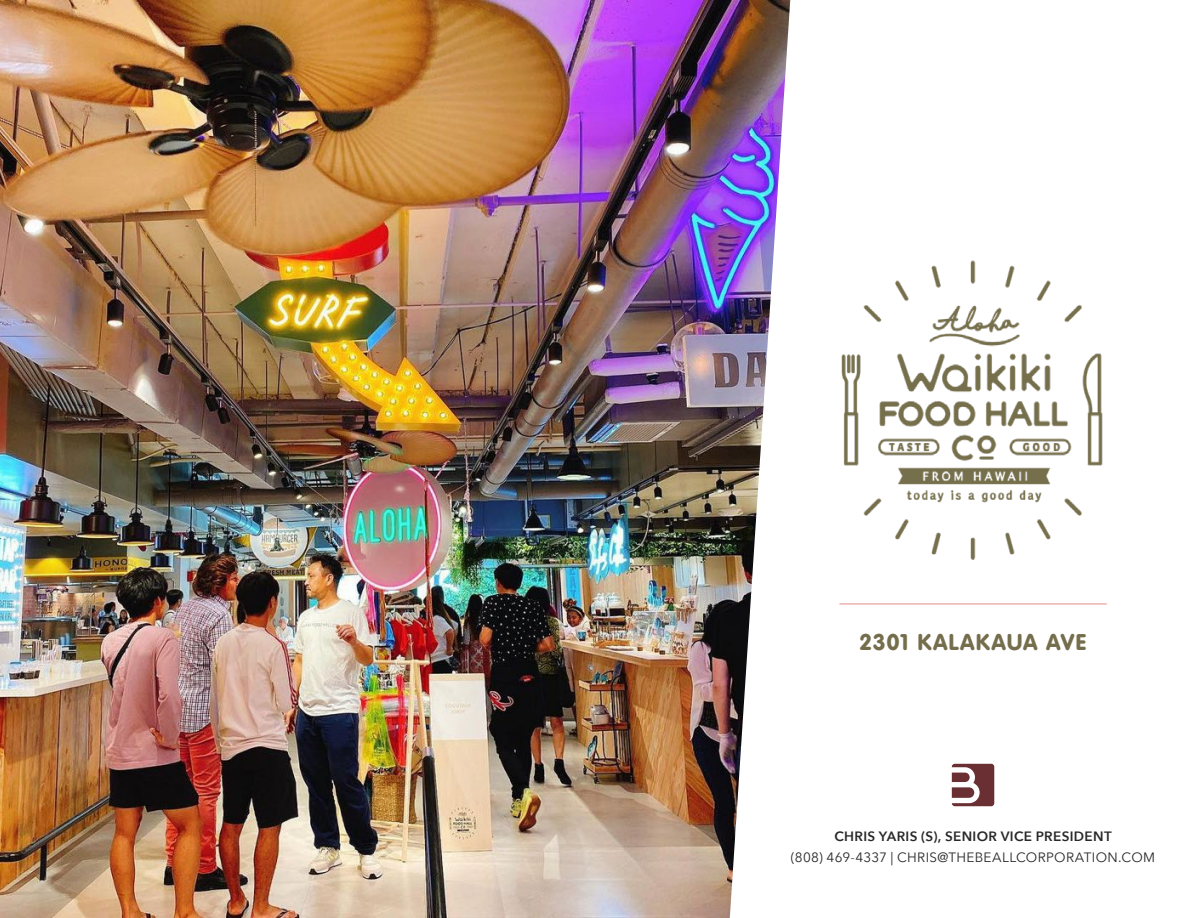
<style>
.page{position:relative;width:1188px;height:918px;background:#fff}
.page>*{position:absolute;margin:0;border:0;box-sizing:border-box;transform-origin:0 0}
.t1{font:23.85px "VAG Rundschrift D";letter-spacing:.03em;color:#756e4c}
.t2{font:13.5px "Avenir Next";letter-spacing:.025em;color:#292829}
.t3{font:600 13.5px "Avenir Next";letter-spacing:.025em;color:#292829}
</style>
<div class="page">
<img style="left:0;top:0;width:730px;height:918px">
<svg style="left:730px;top:0;width:265px;height:913px"></svg>
<svg style="left:952px;top:764px;width:42px;height:42px"></svg>
<hr style="left:839px;top:603px;width:268px;height:2px;background:#ecb1b0">
<img style="left:821px;top:258px;width:282px;height:304px">
<h1 class="t1" style="left:860px;top:628px;width:229px">2301 KALAKAUA AVE</h1>
<p class="t3" style="left:834px;top:824px;width:279px">CHRIS YARIS (S), SENIOR VICE PRESIDENT</p>
<p class="t2" style="left:791px;top:846px;width:366px">(808) 469-4337 | CHRIS@THEBEALLCORPORATION.COM</p>
</div>
